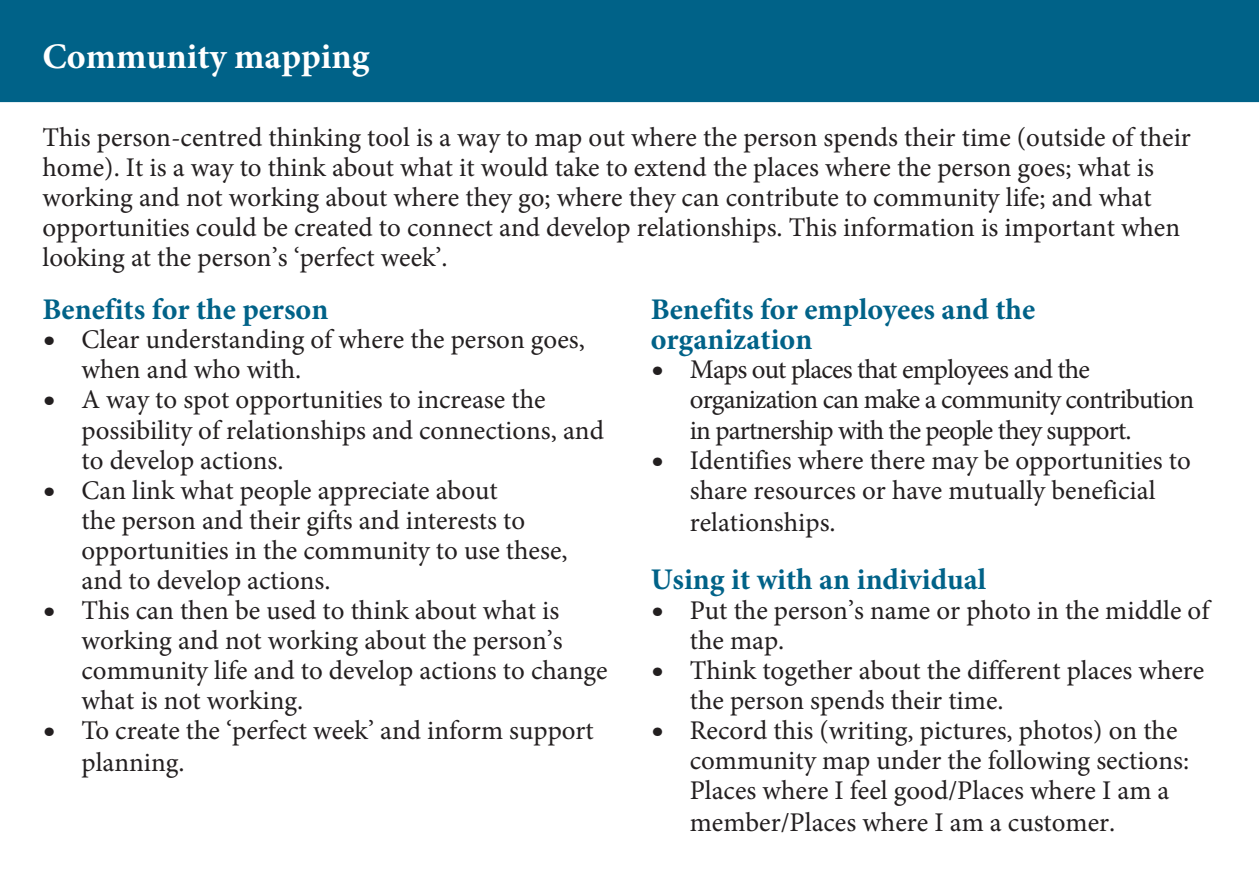
<style>
.page{position:relative;width:1259px;height:885px;background:#fff}
.page>*{position:absolute;margin:0;border:0;box-sizing:border-box;transform-origin:0 0}
.heading1{font:700 36px "Minion Pro";color:#fff}
.subheading{font:700 30px/30px "Minion Pro";color:#006288}
.bullets{font:27px/30px "Minion Pro";color:#231f20}
.text{font:27px/30px "Minion Pro";color:#231f20}
.bullets-2{font:27px/30px "Minion Pro";letter-spacing:-.03em;color:#231f20}
.s1{font-family:"FS Albert"}
</style>
<div class="page">
<div style="left:0;top:0;width:1259px;height:102px;background:#006288"></div>
<p class="heading1" style="left:43px;top:31px;width:328px">Community mapping</p>
<p class="text" style="left:43px;top:122px;width:1150px">This person-centred thinking tool is a way to map out where the person spends their time (outside of their home). It is a way to think about what it would take to extend the places where the person goes; what is working and not working about where they go; where they can contribute to community life; and what opportunities could be created to connect and develop relationships. This information is important when looking at the person’s ‘perfect week’.</p>
<p class="subheading" style="left:43px;top:294px;width:287px">Benefits for the person</p>
<p class="bullets" style="left:82px;top:325px;width:505px;text-indent:-39px"><span class="s1">•</span> Clear understanding of where the person goes, when and who with.</p>
<p class="bullets" style="left:82px;top:385px;width:524px;text-indent:-39px"><span class="s1">•</span> A way to spot opportunities to increase the possibility of relationships and connections, and to develop actions.</p>
<p class="bullets" style="left:82px;top:475px;width:487px;text-indent:-39px"><span class="s1">•</span> Can link what people appreciate about<br>the person and their gifts and interests to opportunities in the community to use these, and to develop actions.</p>
<p class="bullets" style="left:82px;top:595px;width:527px;text-indent:-39px"><span class="s1">•</span> This can then be used to think about what is working and not working about the person’s community life and to develop actions to change what is not working.</p>
<p class="bullets" style="left:82px;top:714px;width:514px;line-height:32.4px;text-indent:-39px"><span class="s1">•</span> To create the ‘perfect week’ and inform support planning.</p>
<p class="subheading" style="left:651px;top:294px;width:386px">Benefits for employees and the organization</p>
<p class="bullets-2" style="left:690px;top:355px;width:506px;text-indent:-39px"><span class="s1">•</span> Maps out places that employees and the organization can make a community contribution in partnership with the people they support.</p>
<p class="bullets" style="left:651px;top:445px;width:541px;text-align:center"><span class="s1">•</span> Identifies where there may be opportunities to share resources or have mutually beneficial</p>
<p class="bullets" style="left:690px;top:507px;width:147px">relationships.</p>
<p class="subheading" style="left:651px;top:564px;width:337px">Using it with an individual</p>
<p class="bullets" style="left:690px;top:595px;width:521px;text-indent:-39px"><span class="s1">•</span> Put the person’s name or photo in the middle of the map.</p>
<p class="bullets" style="left:690px;top:655px;width:516px;text-indent:-39px"><span class="s1">•</span> Think together about the different places where the person spends their time.</p>
<p class="bullets" style="left:690px;top:715px;width:501px;text-indent:-39px"><span class="s1">•</span> Record this (writing, pictures, photos) on the community map under the following sections:<br>Places where I feel good/Places where I am a</p>
<p class="bullets" style="left:690px;top:807px;width:427px">member/Places where I am a customer.</p>
</div>
